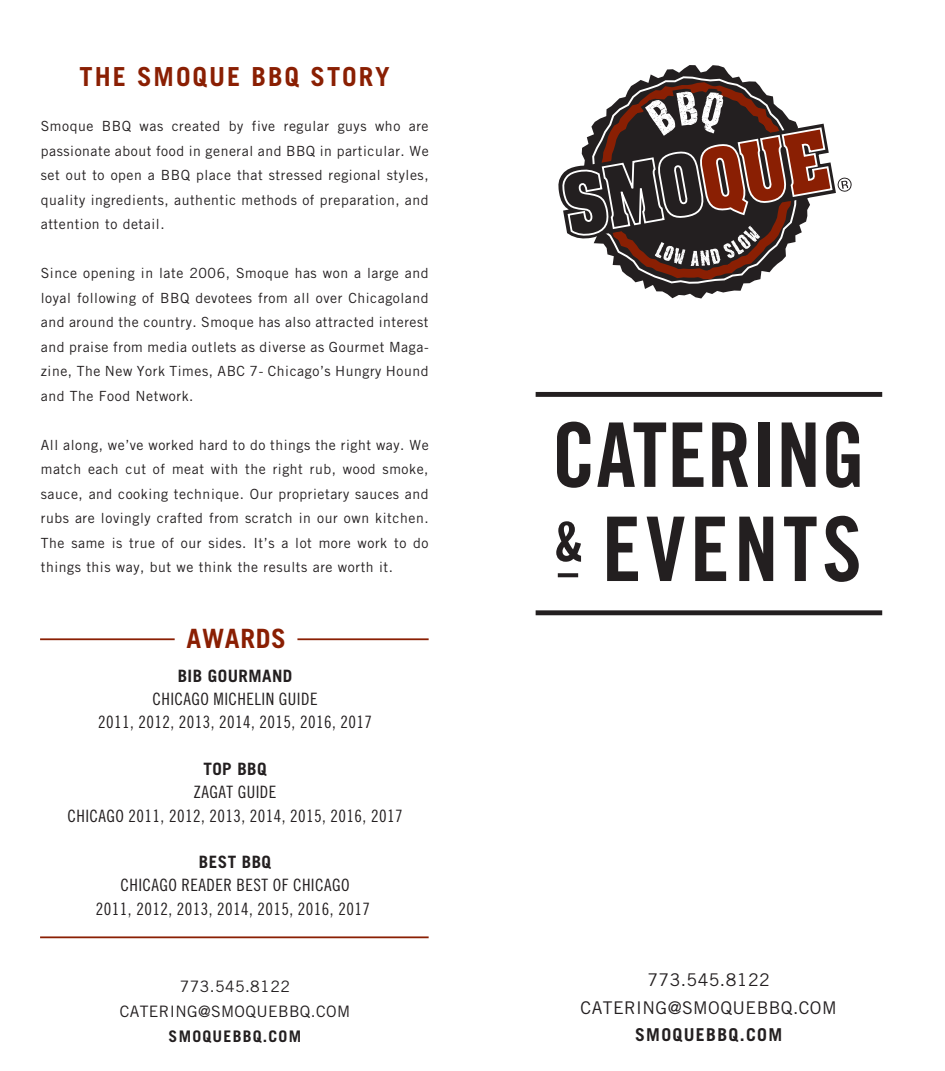
<style>
.page{position:relative;width:945px;height:1071px;background:#fff}
.page>*{position:absolute;margin:0;border:0;box-sizing:border-box;transform-origin:0 0}
.t1{font:700 26.6px "Trade Gothic";letter-spacing:.025em;color:#8a1f03}
.t2{font:700 26.25px "Trade Gothic";letter-spacing:.075em;color:#8a1f03}
.t3{font:700 17.68px "Trade Gothic";letter-spacing:.075em;color:#231f20}
.t4{font:17.5px/27.7px "Trade Gothic";letter-spacing:.025em;color:#231f20;text-align:center}
.t5{font:16.97px/23.3px "Trade Gothic Cond Eighteen";letter-spacing:.025em;color:#231f20;text-align:center}
.t6{font:700 16.97px "Trade Gothic";letter-spacing:.025em;color:#231f20}
.t7{font:700 15.92px "Trade Gothic";letter-spacing:.075em;color:#231f20}
.t8{font:15.75px/24.8px "Trade Gothic";letter-spacing:.025em;color:#231f20;text-align:center}
.t9{font:14px/24.5px "Trade Gothic";letter-spacing:.04em;color:#231f20;text-align:justify}
</style>
<div class="page">
<svg style="left:665px;top:65px;width:62px;height:7px"></svg>
<svg style="left:558px;top:72px;width:294px;height:227px"></svg>
<svg style="left:558px;top:573px;width:20px;height:4px"></svg>
<svg style="left:557px;top:422px;width:33px;height:66px"></svg>
<svg style="left:597px;top:422px;width:69px;height:65px"></svg>
<svg style="left:673px;top:422px;width:30px;height:65px"></svg>
<svg style="left:712px;top:422px;width:36px;height:65px"></svg>
<div style="left:758px;top:422px;width:11px;height:65px;background:#231f20"></div>
<svg style="left:781px;top:422px;width:34px;height:65px"></svg>
<svg style="left:826px;top:422px;width:33px;height:66px"></svg>
<svg style="left:556px;top:521px;width:25px;height:41px"></svg>
<svg style="left:607px;top:517px;width:31px;height:64px"></svg>
<svg style="left:647px;top:517px;width:38px;height:64px"></svg>
<svg style="left:695px;top:517px;width:31px;height:64px"></svg>
<svg style="left:739px;top:517px;width:34px;height:64px"></svg>
<svg style="left:784px;top:517px;width:32px;height:64px"></svg>
<svg style="left:825px;top:516px;width:34px;height:66px"></svg>
<div style="left:536px;top:392px;width:346px;height:5px;background:#231f20"></div>
<div style="left:536px;top:610px;width:346px;height:5px;background:#231f20"></div>
<hr style="left:40px;top:638px;width:135px;height:2px;background:#8a1f03">
<hr style="left:297px;top:638px;width:132px;height:2px;background:#8a1f03">
<hr style="left:40px;top:936px;width:389px;height:2px;background:#8a1f03">
<h2 class="t2" style="left:80px;top:60px;width:312px">THE SMOQUE BBQ STORY</h2>
<p class="t9" style="left:41px;top:114px;width:389px">Smoque BBQ was created by five regular guys who are passionate about food in general and BBQ in particular. We set out to open a BBQ place that stressed regional styles, quality ingredients, authentic methods of preparation, and attention to detail.</p>
<p class="t9" style="left:41px;top:261px;width:389px">Since opening in late 2006, Smoque has won a large and loyal following of BBQ devotees from all over Chicagoland and around the country. Smoque has also attracted interest and praise from media outlets as diverse as Gourmet Maga&shy;zine, The New York Times, ABC 7- Chicago’s Hungry Hound and The Food Network.</p>
<p class="t9" style="left:41px;top:432px;width:389px">All along, we’ve worked hard to do things the right way. We match each cut of meat with the right rub, wood smoke, sauce, and cooking technique. Our proprietary sauces and rubs are lovingly crafted from scratch in our own kitchen.<br>The same is true of our sides. It’s a lot more work to do things this way, but we think the results are worth it.</p>
<h1 class="t1" style="left:187px;top:623px;width:101px">AWARDS</h1>
<p class="t6" style="left:178px;top:665px;width:116px">BIB GOURMAND</p>
<p class="t5" style="left:98px;top:687px;width:275px">CHICAGO MICHELIN GUIDE<br>2011, 2012, 2013, 2014, 2015, 2016, 2017</p>
<p class="t6" style="left:203px;top:758px;width:65px">TOP BBQ</p>
<p class="t5" style="left:67px;top:780px;width:337px">ZAGAT GUIDE<br>CHICAGO 2011, 2012, 2013, 2014, 2015, 2016, 2017</p>
<p class="t6" style="left:199px;top:852px;width:74px">BEST BBQ</p>
<p class="t5" style="left:96px;top:874px;width:275px">CHICAGO READER BEST OF CHICAGO<br>2011, 2012, 2013, 2014, 2015, 2016, 2017</p>
<p class="t8" style="left:120px;top:974px;width:232px">773.545.8122<br>CATERING@SMOQUEBBQ.COM</p>
<p class="t7" style="left:169px;top:1026px;width:134px">SMOQUEBBQ.COM</p>
<p class="t4" style="left:580px;top:966px;width:258px">773.545.8122<br>CATERING@SMOQUEBBQ.COM</p>
<p class="t3" style="left:635px;top:1024px;width:149px">SMOQUEBBQ.COM</p>
</div>
